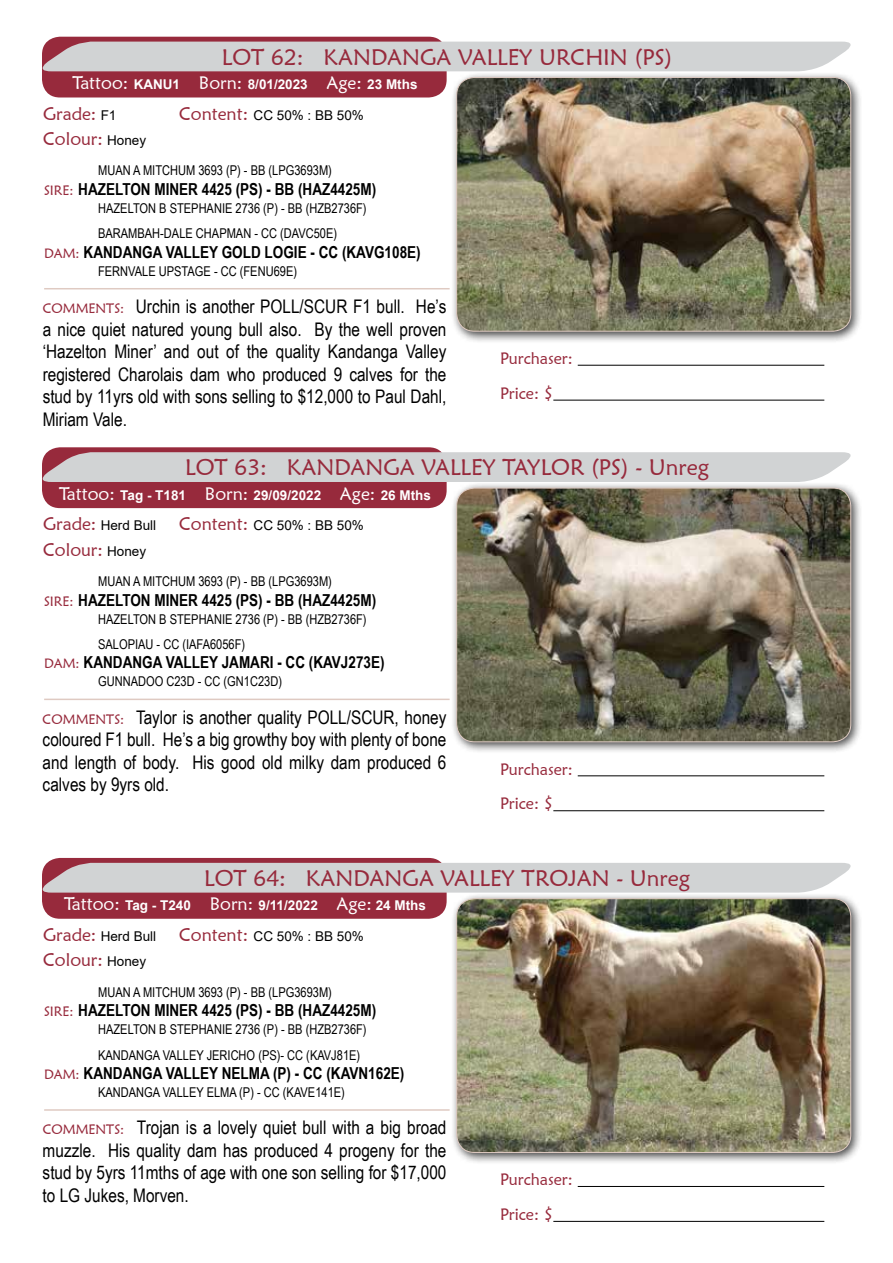
<style>
.page{position:relative;width:893px;height:1263px;background:#fff}
.page>*{position:absolute;margin:0;border:0;box-sizing:border-box;transform-origin:0 0}
.t1{font:22.5px "Maiandra GD";color:#972a3c}
.t2{font:18.75px/22.5px "Arial Narrow";color:#000;text-align:justify}
.t3{font:18px "Maiandra GD";color:#972a3c}
.t4{font:700 16.5px "Arial Narrow";color:#000}
.t5{font:16.5px/35px "Maiandra GD";color:#972a3c}
.t6{font:13.5px/25.3px "Arial Narrow";color:#000}
.t7{font:700 13.5px "Arial";color:#fff}
.t8{font:13.5px "Arial";color:#000}
.s1{font-family:"Maiandra GD";font-weight:400;font-size:18px}
.s2{font-family:"Arial";font-size:13.5px;color:#000}
.s3{font-family:"Maiandra GD";font-size:18px;color:#972a3c}
.s4{font-family:"Maiandra GD";font-weight:400;font-size:13.5px;color:#972a3c}
.s5{font-family:"Maiandra GD";font-size:13.5px;color:#972a3c}
</style>
<div class="page">
<div style="left:42px;top:37px;width:405px;height:60px;background:#972a3c;border-radius:18px"></div>
<div style="left:42px;top:42px;width:809px;height:29px;background:#d1d3d4"></div>
<div style="left:450px;top:71px;width:413px;height:272px;background:#000;opacity:.75"></div>
<img style="left:457px;top:77px;width:394px;height:254px">
<div style="left:456px;top:77px;width:395px;height:254px;border:1px solid #dfcac2;border-radius:18px"></div>
<hr style="left:578px;top:365px;width:246px;height:1px;background:#000">
<hr style="left:553px;top:400px;width:271px;height:1px;background:#000">
<hr style="left:44px;top:288px;width:406px;height:1px;background:#dfcac2">
<div style="left:42px;top:447px;width:405px;height:61px;background:#972a3c;border-radius:18px"></div>
<svg style="left:42px;top:452px;width:809px;height:30px;background:#d0d0d1"></svg>
<div style="left:450px;top:482px;width:413px;height:272px;background:#000;opacity:.75"></div>
<img style="left:457px;top:488px;width:394px;height:254px">
<div style="left:456px;top:488px;width:395px;height:254px;border:1px solid #dfcac2;border-radius:18px"></div>
<hr style="left:578px;top:775px;width:246px;height:1px;background:#000">
<hr style="left:553px;top:810px;width:271px;height:1px;background:#000">
<hr style="left:44px;top:699px;width:406px;height:1px;background:#dfcac2">
<div style="left:42px;top:858px;width:405px;height:61px;background:#972a3c;border-radius:18px"></div>
<div style="left:42px;top:863px;width:809px;height:30px;background:#d1d3d4"></div>
<div style="left:450px;top:892px;width:413px;height:273px;background:#000;opacity:.75"></div>
<img style="left:457px;top:899px;width:394px;height:253px">
<div style="left:456px;top:898px;width:395px;height:254px;border:1px solid #dfcac2;border-radius:18px"></div>
<hr style="left:578px;top:1186px;width:246px;height:1px;background:#000">
<hr style="left:553px;top:1221px;width:271px;height:1px;background:#000">
<hr style="left:44px;top:1109px;width:406px;height:2px;background:#dfcac2">
<p class="t1" style="left:222px;top:43px;width:452px">LOT 62: KANDANGA VALLEY URCHIN (PS)</p>
<p class="t7" style="left:73px;top:75px;width:346px"><span class="s1">Tattoo:</span> KANU1 <span class="s1">Born:</span> 8/01/2023 <span class="s1">Age:</span> 23 Mths</p>
<p class="t3" style="left:43px;top:102px;width:75px">Grade: <span class="s2">F1</span></p>
<p class="t8" style="left:179px;top:106px;width:186px"><span class="s3">Content:</span> CC 50% : BB 50%</p>
<p class="t3" style="left:43px;top:128px;width:105px">Colour: <span class="s2">Honey</span></p>
<p class="t6" style="left:98px;top:157px;width:235px">MUAN A MITCHUM 3693 (P) - BB (LPG3693M)</p>
<p class="t4" style="left:44px;top:177px;width:334px"><span class="s4">SIRE:</span> HAZELTON MINER 4425 (PS) - BB (HAZ4425M)</p>
<p class="t6" style="left:98px;top:195px;width:270px">HAZELTON B STEPHANIE 2736 (P) - BB (HZB2736F)<br>BARAMBAH-DALE CHAPMAN - CC (DAVC50E)</p>
<p class="t4" style="left:44px;top:239px;width:378px"><span class="s4">DAM:</span> KANDANGA VALLEY GOLD LOGIE - CC (KAVG108E)</p>
<p class="t6" style="left:98px;top:258px;width:200px">FERNVALE UPSTAGE - CC (FENU69E)</p>
<p class="t2" style="left:43px;top:295px;width:405px"><span class="s5">COMMENTS:</span> Urchin is another POLL/SCUR F1 bull. He’s a nice quiet natured young bull also. By the well proven ‘Hazelton Miner’ and out of the quality Kandanga Valley registered Charolais dam who produced 9 calves for the stud by 11yrs old with sons selling to $12,000 to Paul Dahl, Miriam Vale.</p>
<p class="t5" style="left:500px;top:340px;width:74px">Purchaser:<br>Price: $</p>
<p class="t1" style="left:185px;top:454px;width:525px">LOT 63: KANDANGA VALLEY TAYLOR (PS) - Unreg</p>
<p class="t7" style="left:59px;top:486px;width:373px"><span class="s1">Tattoo:</span> Tag - T181 <span class="s1">Born:</span> 29/09/2022 <span class="s1">Age:</span> 26 Mths</p>
<p class="t8" style="left:43px;top:516px;width:115px"><span class="s3">Grade:</span> Herd Bull</p>
<p class="t8" style="left:179px;top:516px;width:186px"><span class="s3">Content:</span> CC 50% : BB 50%</p>
<p class="t3" style="left:43px;top:538px;width:105px">Colour: <span class="s2">Honey</span></p>
<p class="t6" style="left:98px;top:568px;width:235px">MUAN A MITCHUM 3693 (P) - BB (LPG3693M)</p>
<p class="t4" style="left:44px;top:587px;width:334px"><span class="s4">SIRE:</span> HAZELTON MINER 4425 (PS) - BB (HAZ4425M)</p>
<p class="t6" style="left:98px;top:606px;width:270px">HAZELTON B STEPHANIE 2736 (P) - BB (HZB2736F)<br>SALOPIAU - CC (IAFA6056F)</p>
<p class="t4" style="left:44px;top:650px;width:342px"><span class="s4">DAM:</span> KANDANGA VALLEY JAMARI - CC (KAVJ273E)</p>
<p class="t6" style="left:98px;top:668px;width:185px">GUNNADOO C23D - CC (GN1C23D)</p>
<p class="t2" style="left:43px;top:705px;width:405px"><span class="s5">COMMENTS:</span> Taylor is another quality POLL/SCUR, honey coloured F1 bull. He’s a big growthy boy with plenty of bone and length of body. His good old milky dam produced 6 calves by 9yrs old.</p>
<p class="t5" style="left:500px;top:751px;width:74px">Purchaser:<br>Price: $</p>
<p class="t1" style="left:204px;top:864px;width:487px">LOT 64: KANDANGA VALLEY TROJAN - Unreg</p>
<p class="t7" style="left:64px;top:896px;width:363px"><span class="s1">Tattoo:</span> Tag - T240 <span class="s1">Born:</span> 9/11/2022 <span class="s1">Age:</span> 24 Mths</p>
<p class="t8" style="left:43px;top:927px;width:115px"><span class="s3">Grade:</span> Herd Bull</p>
<p class="t8" style="left:179px;top:927px;width:186px"><span class="s3">Content:</span> CC 50% : BB 50%</p>
<p class="t3" style="left:43px;top:949px;width:105px">Colour: <span class="s2">Honey</span></p>
<p class="t6" style="left:98px;top:979px;width:235px">MUAN A MITCHUM 3693 (P) - BB (LPG3693M)</p>
<p class="t4" style="left:44px;top:998px;width:334px"><span class="s4">SIRE:</span> HAZELTON MINER 4425 (PS) - BB (HAZ4425M)</p>
<p class="t6" style="left:98px;top:1016px;width:270px">HAZELTON B STEPHANIE 2736 (P) - BB (HZB2736F)<br>KANDANGA VALLEY JERICHO (PS)- CC (KAVJ81E)</p>
<p class="t4" style="left:44px;top:1061px;width:362px"><span class="s4">DAM:</span> KANDANGA VALLEY NELMA (P) - CC (KAVN162E)</p>
<p class="t6" style="left:98px;top:1079px;width:248px">KANDANGA VALLEY ELMA (P) - CC (KAVE141E)</p>
<p class="t2" style="left:43px;top:1116px;width:405px"><span class="s5">COMMENTS:</span> Trojan is a lovely quiet bull with a big broad muzzle. His quality dam has produced 4 progeny for the stud by 5yrs 11mths of age with one son selling for $17,000 to LG Jukes, Morven.</p>
<p class="t5" style="left:500px;top:1162px;width:74px">Purchaser:<br>Price: $</p>
</div>
